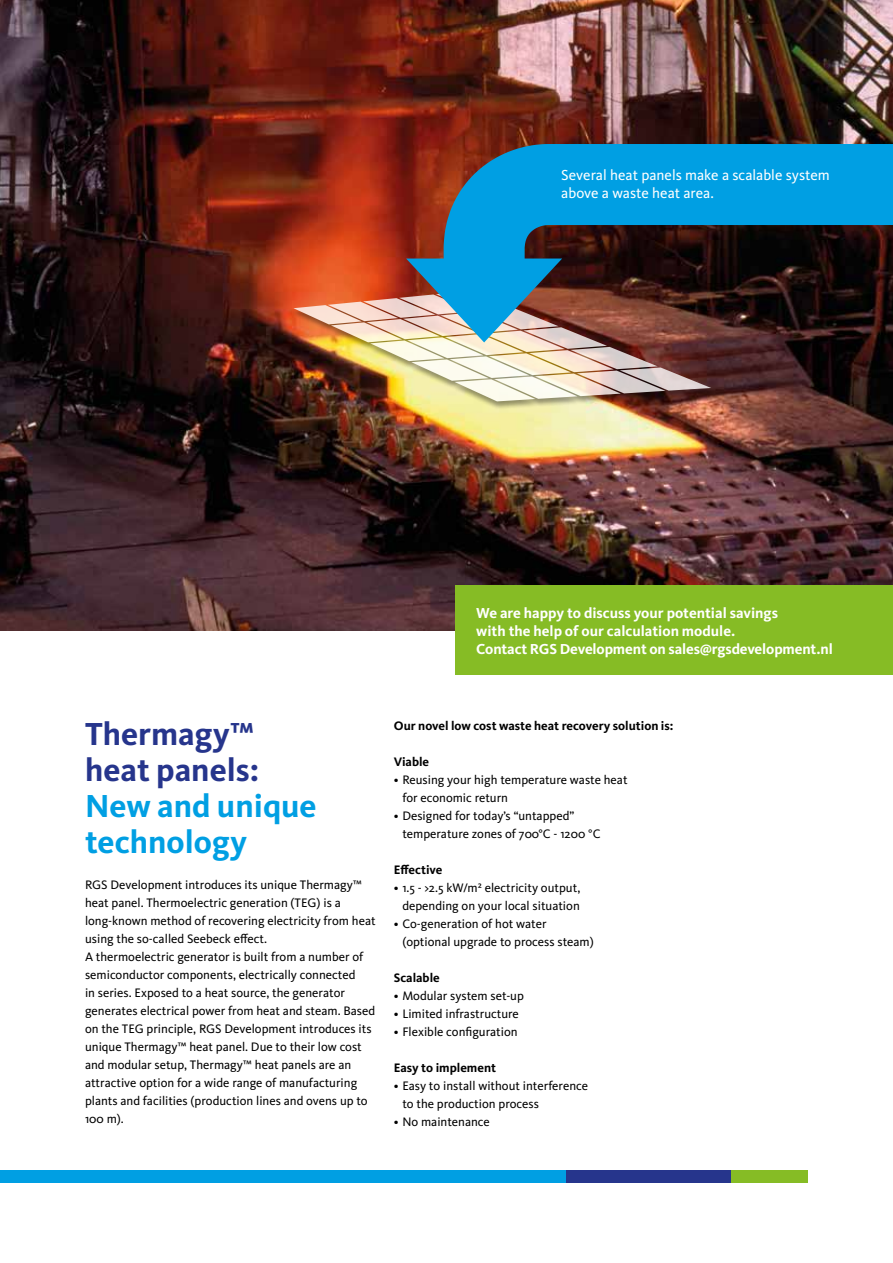
<style>
.page{position:relative;width:893px;height:1263px;background:#fff}
.page>*{position:absolute;margin:0;border:0;box-sizing:border-box;transform-origin:0 0}
.t1{font:700 33px/36px "Kievit Pro";color:#009fe3}
.t2{font:700 33px/36px "Kievit Pro";color:#26358c}
.t3{font:700 15px/18px "Kievit Pro";color:#fff}
.t4{font:15px/18px "Kievit Pro";color:#fff}
.t5{font:12.75px/18px "Kievit Pro";color:#000}
.t6{font:700 12.75px "Kievit Pro";color:#000}
</style>
<div class="page">
<div style="left:0;top:1170px;width:808px;height:13px;background:#009fe3"></div>
<div style="left:566px;top:1170px;width:242px;height:13px;background:#26358c"></div>
<div style="left:731px;top:1170px;width:77px;height:13px;background:#86bc25"></div>
<img style="left:0;top:0;width:893px;height:630px">
<div style="left:455px;top:585px;width:438px;height:90px;background:#86bc25"></div>
<div style="left:290px;top:290px;width:425px;height:120px;background:#000;opacity:.5"></div>
<svg style="left:403px;top:103px;width:490px;height:256px;background:#264d63"></svg>
<img style="left:293px;top:258px;width:418px;height:144px">
<p class="t4" style="left:561px;top:166px;width:270px">Several heat panels make a scalable system above a waste heat area.</p>
<p class="t3" style="left:476px;top:604px;width:358px">We are happy to discuss your potential savings<br>with the help of our calculation module.<br>Contact RGS Development on sales@rgsdevelopment.nl</p>
<h1 class="t2" style="left:85px;top:716px;width:176px">Thermagy™ heat panels:</h1>
<h1 class="t1" style="left:85px;top:788px;width:233px">New and unique technology</h1>
<p class="t5" style="left:85px;top:876px;width:292px">RGS Development introduces its unique Thermagy™ heat panel. Thermoelectric generation (TEG) is a long-known method of recovering electricity from heat using the so-called Seebeck effect.<br>A thermoelectric generator is built from a number of semiconductor components, electrically connected<br>in series. Exposed to a heat source, the generator generates electrical power from heat and steam. Based on the TEG principle, RGS Development introduces its unique Thermagy™ heat panel. Due to their low cost and modular setup, Thermagy™ heat panels are an attractive option for a wide range of manufacturing plants and facilities (production lines and ovens up to 100 m).</p>
<p class="t6" style="left:394px;top:718px;width:281px">Our novel low cost waste heat recovery solution is:</p>
<p class="t6" style="left:394px;top:754px;width:37px">Viable</p>
<p class="t5" style="left:402px;top:770px;width:227px;text-indent:-9px">• Reusing your high temperature waste heat for economic return</p>
<p class="t5" style="left:402px;top:806px;width:200px;text-indent:-9px">• Designed for today’s “untapped” temperature zones of 700°C - 1200 °C</p>
<p class="t6" style="left:394px;top:862px;width:50px">Effective</p>
<p class="t5" style="left:394px;top:878px;width:188px;text-align:right">• 1.5 - &gt;2.5 kW/m2 electricity output, depending on your local situation</p>
<p class="t5" style="left:402px;top:914px;width:193px;text-indent:-9px">• Co-generation of hot water (optional upgrade to process steam)</p>
<p class="t6" style="left:394px;top:970px;width:47px">Scalable</p>
<p class="t5" style="left:394px;top:986px;width:132px">• Modular system set-up</p>
<p class="t5" style="left:394px;top:1004px;width:127px">• Limited infrastructure</p>
<p class="t5" style="left:394px;top:1022px;width:125px">• Flexible configuration</p>
<p class="t6" style="left:394px;top:1060px;width:104px">Easy to implement</p>
<p class="t5" style="left:402px;top:1076px;width:187px;text-indent:-9px">• Easy to install without interference to the production process</p>
<p class="t5" style="left:394px;top:1112px;width:98px">• No maintenance</p>
</div>
